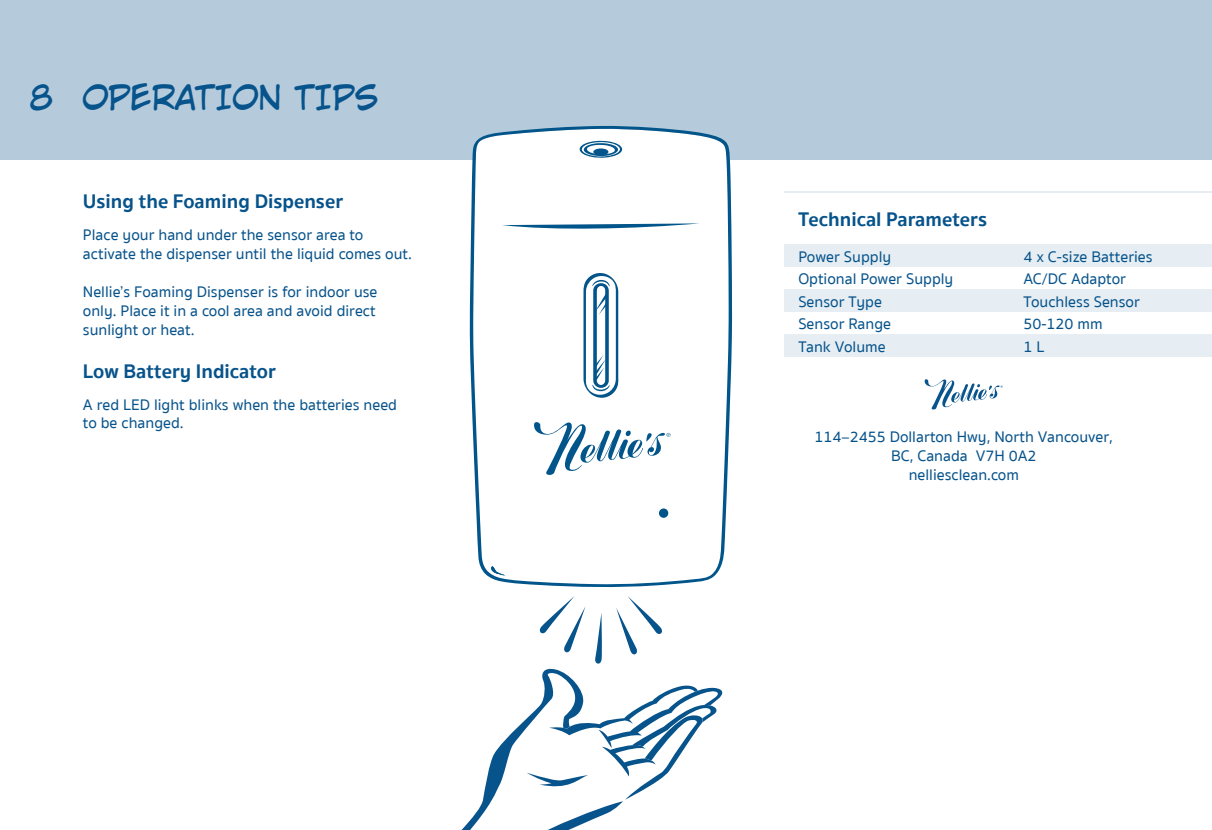
<style>
.page{position:relative;width:1212px;height:830px;background:#fff}
.page>*{position:absolute;margin:0;border:0;box-sizing:border-box;transform-origin:0 0}
.section_title{font:33.75px "CC Wild Words Roman";color:#07538b}
.subtitle{font:700 20.25px "Sukhumvit Set";color:#07538b}
.description_text{font:700 20.25px "Sukhumvit Set";color:#07538b}
.description_text-2{font:500 15.75px/18.9px "Sukhumvit Set";color:#07538b}
</style>
<div class="page">
<div style="left:0;top:0;width:1212px;height:159px;background:#b5cbdc"></div>
<svg style="left:462px;top:596px;width:261px;height:233px"></svg>
<svg style="left:470px;top:126px;width:262px;height:461px"></svg>
<svg style="left:579px;top:141px;width:43px;height:17px"></svg>
<div style="left:593px;top:148px;width:15px;height:7px;background:#01558a;border-radius:50%"></div>
<svg style="left:502px;top:223px;width:198px;height:8px"></svg>
<svg style="left:583px;top:271px;width:35px;height:126px"></svg>
<svg style="left:533px;top:420px;width:137px;height:56px"></svg>
<svg style="left:489px;top:565px;width:17px;height:10px"></svg>
<svg style="left:924px;top:379px;width:79px;height:31px"></svg>
<div style="left:785px;top:334px;width:427px;height:22px;background:#e6eef3"></div>
<div style="left:785px;top:289px;width:427px;height:22px;background:#e6eef3"></div>
<div style="left:785px;top:244px;width:427px;height:22px;background:#e6eef3"></div>
<hr style="left:785px;top:191px;width:427px;height:2px;background:#07538b">
<hr style="left:1211px;top:670px;width:1px;height:159px;background:#07538b">
<p class="section_title" style="left:30px;top:82px;width:351px">8 OPERATION TIPS</p>
<p class="subtitle" style="left:83px;top:186px;width:262px">Using the Foaming Dispenser</p>
<p class="description_text-2" style="left:83px;top:226px;width:331px">Place your hand under the sensor area to activate the dispenser until the liquid comes out.</p>
<p class="description_text-2" style="left:83px;top:282px;width:296px;text-align:justify">Nellie’s Foaming Dispenser is for indoor use only. Place it in a cool area and avoid direct sunlight or heat.</p>
<p class="subtitle" style="left:83px;top:355px;width:194px">Low Battery Indicator</p>
<p class="description_text-2" style="left:83px;top:395px;width:316px">A red LED light blinks when the batteries need to be changed.</p>
<p class="description_text" style="left:798px;top:203px;width:190px">Technical Parameters</p>
<p class="description_text-2" style="left:798px;top:247px;width:94px">Power Supply</p>
<p class="description_text-2" style="left:1023px;top:247px;width:131px">4 x C-size Batteries</p>
<p class="description_text-2" style="left:798px;top:270px;width:156px">Optional Power Supply</p>
<p class="description_text-2" style="left:1023px;top:270px;width:104px">AC/DC Adaptor</p>
<p class="description_text-2" style="left:798px;top:292px;width:85px">Sensor Type</p>
<p class="description_text-2" style="left:1023px;top:292px;width:118px">Touchless Sensor</p>
<p class="description_text-2" style="left:798px;top:315px;width:94px">Sensor Range</p>
<p class="description_text-2" style="left:1023px;top:315px;width:81px">50-120 mm</p>
<p class="description_text-2" style="left:798px;top:337px;width:89px">Tank Volume</p>
<p class="description_text-2" style="left:1023px;top:337px;width:23px">1 L</p>
<p class="description_text-2" style="left:814px;top:427px;width:300px;text-align:center">114–2455 Dollarton Hwy, North Vancouver,<br>BC, Canada V7H 0A2<br>nelliesclean.com</p>
</div>
